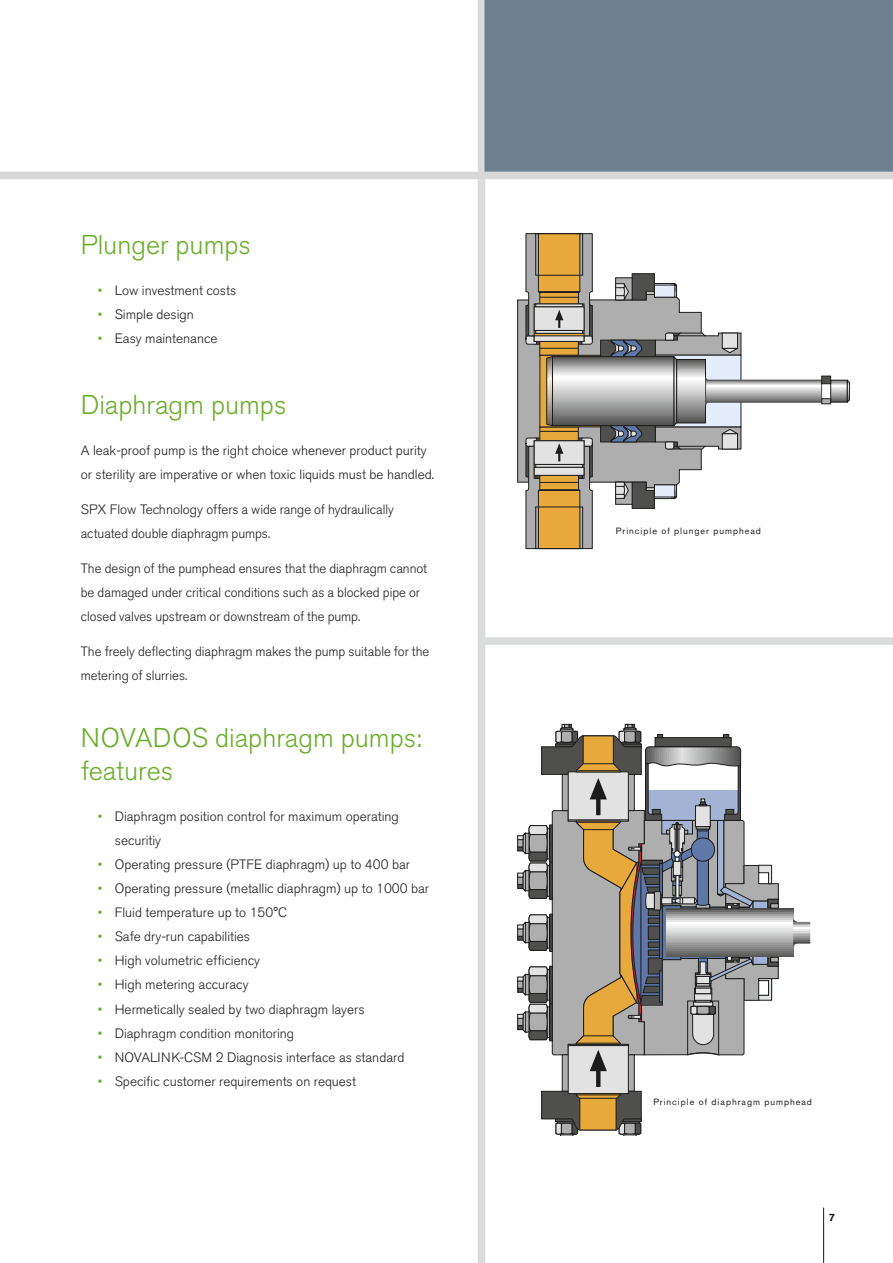
<style>
.page{position:relative;width:893px;height:1263px;background:#fff}
.page>*{position:absolute;margin:0;border:0;box-sizing:border-box;transform-origin:0 0}
.t1{font:300 27px/33px "Akzidenz Grotesk BE";color:#69ad29}
.t2{font:300 13.5px/24px "Akzidenz Grotesk BE";color:#1c1c1c}
.t3{font:700 10.5px "Akzidenz Grotesk BE";color:#1c1c1c}
.t4{font:9px "Akzidenz Grotesk BE";letter-spacing:.11em;color:#1c1c1c}
.s1{color:#69ad29}
</style>
<div class="page">
<div style="left:481px;top:637px;width:412px;height:8px;background:#dadbdb"></div>
<div style="left:478px;top:0;width:7px;height:1263px;background:#dadbdb"></div>
<div style="left:0;top:172px;width:893px;height:7px;background:#d8d8d8"></div>
<hr style="left:823px;top:1207px;width:1px;height:54px;background:#1c1c1c">
<div style="left:484px;top:0;width:409px;height:172px;background:#6c8190"></div>
<div style="left:518px;top:300px;width:52px;height:182px;background:#aeaeae"></div>
<svg style="left:525px;top:233px;width:297px;height:316px"></svg>
<svg style="left:831px;top:379px;width:19px;height:24px"></svg>
<div style="left:822px;top:376px;width:9px;height:8px;background:#4f4f4e;border:1px solid #1c1c1c"></div>
<svg style="left:822px;top:399px;width:9px;height:5px"></svg>
<svg style="left:534px;top:336px;width:50px;height:5px"></svg>
<div style="left:534px;top:467px;width:50px;height:8px;background:#e2e2e2;border:1px solid #1c1c1c"></div>
<div style="left:562px;top:1054px;width:72px;height:37px;background:#aeaeae;border:1px solid #1c1c1c"></div>
<div style="left:568px;top:1044px;width:61px;height:50px;background:#e2e2e2;border:1px solid #1c1c1c"></div>
<svg style="left:596px;top:1071px;width:4px;height:16px"></svg>
<hr style="left:666px;top:955px;width:127px;height:2px;background:#5a5a59">
<hr style="left:666px;top:953px;width:127px;height:2px;background:#656564">
<hr style="left:666px;top:951px;width:127px;height:2px;background:#70706f">
<hr style="left:666px;top:949px;width:127px;height:2px;background:#7b7b7b">
<hr style="left:666px;top:947px;width:127px;height:2px;background:#858685">
<hr style="left:666px;top:945px;width:127px;height:2px;background:#909090">
<hr style="left:666px;top:943px;width:127px;height:2px;background:#9a9a9a">
<hr style="left:666px;top:941px;width:127px;height:2px;background:#a4a4a5">
<hr style="left:666px;top:939px;width:127px;height:2px;background:#aeaeae">
<hr style="left:666px;top:938px;width:127px;height:1px;background:#b7b8b8">
<hr style="left:666px;top:936px;width:127px;height:1px;background:#c1c1c1">
<hr style="left:666px;top:934px;width:127px;height:1px;background:#cacacb">
<hr style="left:666px;top:932px;width:127px;height:2px;background:#d3d4d4">
<hr style="left:666px;top:930px;width:127px;height:2px;background:#dcdddd">
<hr style="left:666px;top:928px;width:127px;height:2px;background:#e5e5e5">
<hr style="left:666px;top:926px;width:127px;height:2px;background:#eee">
<hr style="left:666px;top:924px;width:127px;height:2px;background:#f6f7f7">
<hr style="left:666px;top:920px;width:127px;height:2px;background:#e9e9e9">
<hr style="left:666px;top:918px;width:127px;height:2px;background:#d2d2d2">
<hr style="left:666px;top:916px;width:127px;height:2px;background:#bababb">
<hr style="left:666px;top:914px;width:127px;height:2px;background:#a1a1a2">
<hr style="left:666px;top:912px;width:127px;height:2px;background:#878787">
<hr style="left:666px;top:910px;width:127px;height:2px;background:#6b6b6b">
<hr style="left:666px;top:908px;width:127px;height:2px;background:#4f4f4e">
<svg style="left:541px;top:1091px;width:101px;height:45px;background:#8e7e61"></svg>
<hr style="left:580px;top:1098px;width:36px;height:1px;background:#1c1c1c">
<hr style="left:576px;top:1095px;width:44px;height:1px;background:#1c1c1c">
<svg style="left:517px;top:724px;width:262px;height:347px"></svg>
<svg style="left:793px;top:922px;width:17px;height:22px"></svg>
<h1 class="t1" style="left:81px;top:228px;width:172px">Plunger pumps</h1>
<p class="t2" style="left:98px;top:278px;width:140px"><span class="s1">•</span> Low investment costs</p>
<p class="t2" style="left:98px;top:302px;width:98px"><span class="s1">•</span> Simple design</p>
<p class="t2" style="left:98px;top:326px;width:121px"><span class="s1">•</span> Easy maintenance</p>
<h1 class="t1" style="left:81px;top:389px;width:207px">Diaphragm pumps</h1>
<p class="t2" style="left:81px;top:439px;width:355px">A leak-proof pump is the right choice whenever product purity or sterility are imperative or when toxic liquids must be handled.</p>
<p class="t2" style="left:81px;top:498px;width:315px">SPX Flow Technology offers a wide range of hydraulically actuated double diaphragm pumps.</p>
<p class="t2" style="left:81px;top:557px;width:348px">The design of the pumphead ensures that the diaphragm cannot be damaged under critical conditions such as a blocked pipe or closed valves upstream or downstream of the pump.</p>
<p class="t2" style="left:81px;top:639px;width:350px">The freely deflecting diaphragm makes the pump suitable for the metering of slurries.</p>
<h1 class="t1" style="left:81px;top:722px;width:343px">NOVADOS diaphragm pumps: features</h1>
<p class="t2" style="left:115px;top:805px;width:286px;text-indent:-17px"><span class="s1">•</span> Diaphragm position control for maximum operating securitiy</p>
<p class="t2" style="left:98px;top:853px;width:314px"><span class="s1">•</span> Operating pressure (PTFE diaphragm) up to 400 bar</p>
<p class="t2" style="left:98px;top:877px;width:333px"><span class="s1">•</span> Operating pressure (metallic diaphragm) up to 1000 bar</p>
<p class="t2" style="left:98px;top:901px;width:191px"><span class="s1">•</span> Fluid temperature up to 150°C</p>
<p class="t2" style="left:98px;top:925px;width:154px"><span class="s1">•</span> Safe dry-run capabilities</p>
<p class="t2" style="left:98px;top:949px;width:164px"><span class="s1">•</span> High volumetric efficiency</p>
<p class="t2" style="left:98px;top:973px;width:152px"><span class="s1">•</span> High metering accuracy</p>
<p class="t2" style="left:98px;top:997px;width:268px"><span class="s1">•</span> Hermetically sealed by two diaphragm layers</p>
<p class="t2" style="left:98px;top:1021px;width:198px"><span class="s1">•</span> Diaphragm condition monitoring</p>
<p class="t2" style="left:98px;top:1045px;width:308px"><span class="s1">•</span> NOVALINK-CSM 2 Diagnosis interface as standard</p>
<p class="t2" style="left:98px;top:1069px;width:260px"><span class="s1">•</span> Specific customer requirements on request</p>
<p class="t4" style="left:616px;top:525px;width:147px">Principle of plunger pumphead</p>
<p class="t4" style="left:653px;top:1097px;width:160px">Principle of diaphragm pumphead</p>
<p class="t3" style="left:829px;top:1211px;width:7px">7</p>
</div>
